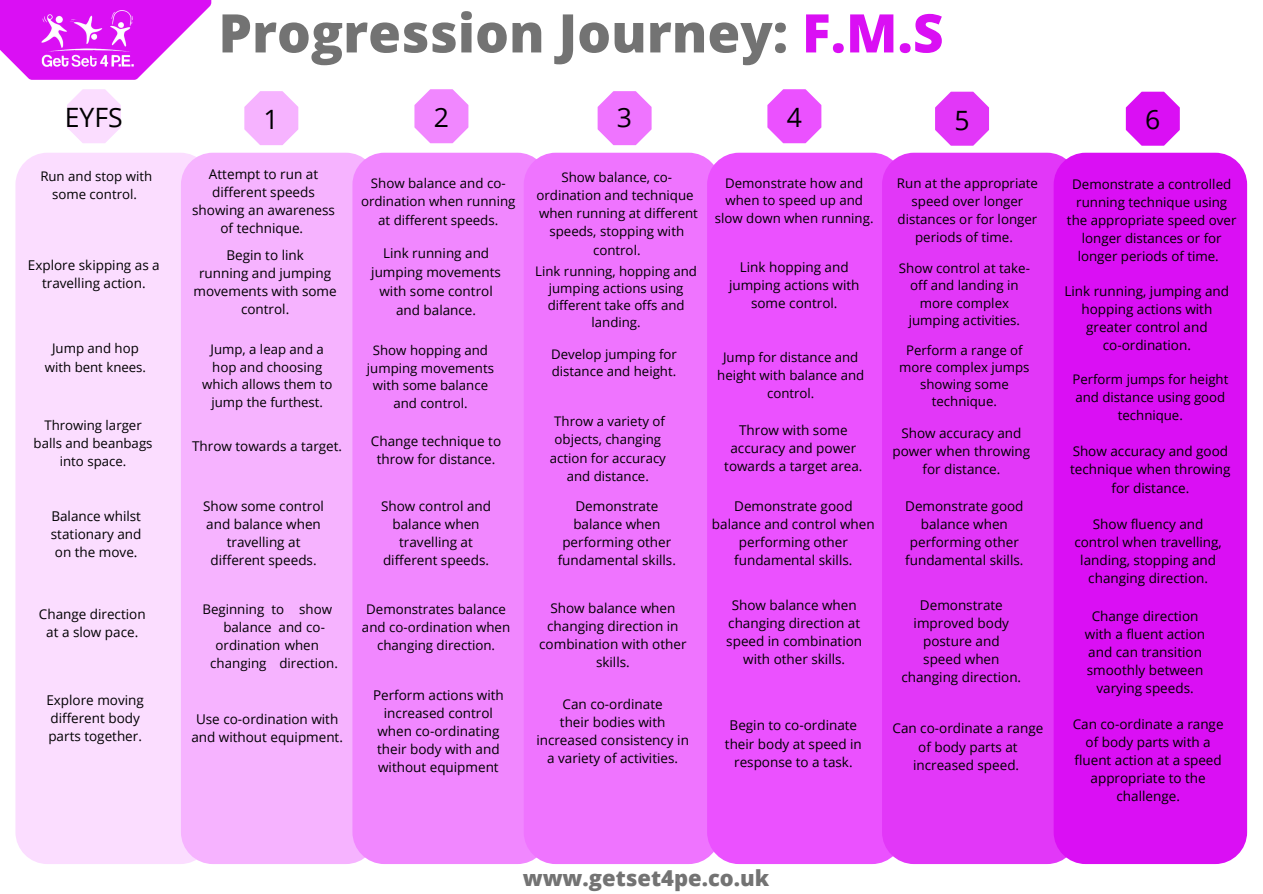
<style>
.page{position:relative;width:1263px;height:894px;background:#fff}
.page>*{position:absolute;margin:0;border:0;box-sizing:border-box;transform-origin:0 0}
.t1{font:800 53.25px "Open Sans";color:#737373}
.t2{font:26.55px "Open Sans";color:#000}
.t3{font:800 21.9px "Open Sans";color:#737373}
.t4{font:13.5px/18px "Open Sans";color:#000;text-align:center}
.t5{font:13.35px/18px "Open Sans";color:#000;text-align:center}
.t6{font:13.2px/17.4px "Open Sans";color:#000;text-align:center}
.s1{color:#da0ff4}
</style>
<div class="page">
<svg style="left:67px;top:89px;width:54px;height:54px"></svg>
<svg style="left:244px;top:91px;width:54px;height:54px"></svg>
<svg style="left:415px;top:89px;width:53px;height:54px"></svg>
<svg style="left:598px;top:91px;width:54px;height:54px"></svg>
<svg style="left:767px;top:89px;width:54px;height:54px"></svg>
<svg style="left:935px;top:92px;width:54px;height:54px"></svg>
<svg style="left:1126px;top:92px;width:54px;height:54px"></svg>
<div style="left:15px;top:153px;width:197px;height:710px;background:#fbddff;border-radius:32px"></div>
<div style="left:181px;top:153px;width:197px;height:710px;background:#f6b3ff;border-radius:32px"></div>
<div style="left:352px;top:153px;width:197px;height:710px;background:#f187ff;border-radius:32px"></div>
<div style="left:524px;top:153px;width:197px;height:710px;background:#ef74ff;border-radius:32px"></div>
<div style="left:707px;top:153px;width:197px;height:710px;background:#eb51ff;border-radius:32px"></div>
<div style="left:882px;top:153px;width:197px;height:710px;background:#e237f8;border-radius:32px"></div>
<div style="left:1054px;top:153px;width:193px;height:710px;background:#da0ff4;border-radius:32px"></div>
<svg style="left:0;top:0;width:211px;height:80px"></svg>
<img style="left:33px;top:7px;width:108px;height:66px">
<p class="t1" style="left:218px;top:-4px;width:727px">Progression Journey: <span class="s1">F.M.S</span></p>
<p class="t2" style="left:65px;top:98px;width:60px">EYFS</p>
<p class="t2" style="left:264px;top:100px;width:17px">1</p>
<p class="t2" style="left:434px;top:98px;width:17px">2</p>
<p class="t2" style="left:617px;top:98px;width:17px">3</p>
<p class="t2" style="left:787px;top:98px;width:17px">4</p>
<p class="t2" style="left:954px;top:101px;width:17px">5</p>
<p class="t2" style="left:1145px;top:100px;width:17px">6</p>
<p class="t6" style="left:40px;top:166px;width:113px;line-height:18px">Run and stop with some control.</p>
<p class="t4" style="left:28px;top:255px;width:133px">Explore skipping as a</p>
<p class="t4" style="left:42px;top:273px;width:105px">travelling action.</p>
<p class="t6" style="left:45px;top:339px;width:103px;line-height:18.3px">Jump and hop with bent knees.</p>
<p class="t6" style="left:34px;top:415px;width:120px;line-height:18.1px">Throwing larger balls and beanbags into space.</p>
<p class="t4" style="left:192px;top:165px;width:144px">Attempt to run at different speeds showing an awareness of technique.</p>
<p class="t5" style="left:361px;top:174px;width:156px">Show balance and co&shy;ordination when running at different speeds.</p>
<p class="t5" style="left:536px;top:167px;width:163px">Show balance, co&shy;ordination and technique when running at different speeds, stopping with control.</p>
<p class="t6" style="left:715px;top:174px;width:160px">Demonstrate how and when to speed up and slow down when running.</p>
<p class="t5" style="left:897px;top:173px;width:143px">Run at the appropriate speed over longer distances or for longer periods of time.</p>
<p class="t5" style="left:1067px;top:175px;width:171px">Demonstrate a controlled running technique using the appropriate speed over longer distances or for</p>
<p class="t4" style="left:371px;top:244px;width:131px;line-height:18.9px">Link running and jumping movements with some control and balance.</p>
<p class="t4" style="left:226px;top:245px;width:79px">Begin to link</p>
<p class="t5" style="left:1078px;top:247px;width:143px">longer periods of time.</p>
<p class="t4" style="left:199px;top:263px;width:133px">running and jumping</p>
<p class="t4" style="left:193px;top:281px;width:145px">movements with some control.</p>
<p class="t4" style="left:729px;top:257px;width:132px">Link hopping and jumping actions with some control.</p>
<p class="t5" style="left:899px;top:259px;width:133px;line-height:17.5px">Show control at take&shy;off and landing in more complex jumping activities.</p>
<p class="t6" style="left:535px;top:262px;width:163px;line-height:16.8px">Link running, hopping and jumping actions using different take offs and landing.</p>
<p class="t4" style="left:1064px;top:281px;width:166px">Link running, jumping and hopping actions with</p>
<p class="t4" style="left:1086px;top:317px;width:123px">greater control and</p>
<p class="t4" style="left:1103px;top:335px;width:90px">co-ordination.</p>
<p class="t6" style="left:202px;top:340px;width:132px">Jump, a leap and a hop and choosing which allows them to jump the furthest.</p>
<p class="t6" style="left:717px;top:348px;width:149px;line-height:17.9px">Jump for distance and height with balance and control.</p>
<p class="t6" style="left:899px;top:341px;width:132px;line-height:16.8px">Perform a range of more complex jumps showing some technique.</p>
<p class="t6" style="left:367px;top:341px;width:129px">Show hopping and jumping movements with some balance and control.</p>
<p class="t6" style="left:551px;top:345px;width:127px;text-align:left">Develop jumping for distance and height.</p>
<p class="t6" style="left:1072px;top:370px;width:158px;line-height:17.9px">Perform jumps for height and distance using good technique.</p>
<p class="t6" style="left:550px;top:412px;width:118px;line-height:18.1px">Throw a variety of objects, changing action for accuracy and distance.</p>
<p class="t4" style="left:892px;top:423px;width:139px">Show accuracy and power when throwing for distance.</p>
<p class="t4" style="left:724px;top:420px;width:140px">Throw with some accuracy and power towards a target area.</p>
<p class="t4" style="left:192px;top:436px;width:152px">Throw towards a target.</p>
<p class="t4" style="left:371px;top:431px;width:132px">Change technique to throw for distance.</p>
<p class="t4" style="left:1070px;top:441px;width:162px;line-height:18.8px">Show accuracy and good technique when throwing for distance.</p>
<p class="t4" style="left:51px;top:506px;width:92px;text-align:justify">Balance whilst stationary and on the move.</p>
<p class="t4" style="left:203px;top:497px;width:122px">Show some control and balance when travelling at different speeds.</p>
<p class="t4" style="left:381px;top:497px;width:112px">Show control and balance when travelling at different speeds.</p>
<p class="t4" style="left:905px;top:497px;width:120px">Demonstrate good</p>
<p class="t4" style="left:734px;top:497px;width:120px">Demonstrate good</p>
<p class="t4" style="left:712px;top:515px;width:164px">balance and control when performing other fundamental skills.</p>
<p class="t4" style="left:575px;top:497px;width:84px">Demonstrate</p>
<p class="t4" style="left:573px;top:515px;width:89px">balance when</p>
<p class="t4" style="left:562px;top:533px;width:110px">performing other</p>
<p class="t4" style="left:558px;top:551px;width:120px">fundamental skills.</p>
<p class="t4" style="left:921px;top:515px;width:89px">balance when</p>
<p class="t4" style="left:910px;top:533px;width:110px">performing other</p>
<p class="t4" style="left:905px;top:551px;width:120px">fundamental skills.</p>
<p class="t4" style="left:1093px;top:514px;width:112px">Show fluency and</p>
<p class="t4" style="left:1074px;top:532px;width:149px">control when travelling,</p>
<p class="t4" style="left:1080px;top:550px;width:137px">landing, stopping and</p>
<p class="t4" style="left:1088px;top:568px;width:121px">changing direction.</p>
<p class="t4" style="left:39px;top:605px;width:108px">Change direction at a slow pace.</p>
<p class="t4" style="left:46px;top:690px;width:99px">Explore moving</p>
<p class="t4" style="left:48px;top:708px;width:95px;text-align:left">different body parts together.</p>
<p class="t5" style="left:202px;top:599px;width:137px">Beginning to show balance and co&shy;ordination when changing direction.</p>
<p class="t4" style="left:191px;top:709px;width:153px">Use co-ordination with and without equipment.</p>
<p class="t5" style="left:362px;top:599px;width:150px">Demonstrates balance and co-ordination when changing direction.</p>
<p class="t4" style="left:539px;top:598px;width:149px">Show balance when changing direction in combination with other skills.</p>
<p class="t4" style="left:726px;top:595px;width:137px">Show balance when changing direction at speed in combination with other skills.</p>
<p class="t4" style="left:373px;top:685px;width:132px">Perform actions with increased control when co-ordinating their body with and without equipment</p>
<p class="t4" style="left:563px;top:694px;width:102px">Can co-ordinate</p>
<p class="t4" style="left:536px;top:712px;width:154px">their bodies with increased consistency in</p>
<p class="t4" style="left:547px;top:748px;width:132px">a variety of activities.</p>
<p class="t4" style="left:725px;top:715px;width:138px;line-height:18.5px">Begin to co-ordinate their body at speed in response to a task.</p>
<p class="t4" style="left:920px;top:595px;width:84px">Demonstrate</p>
<p class="t4" style="left:914px;top:613px;width:97px">improved body</p>
<p class="t4" style="left:923px;top:631px;width:78px">posture and</p>
<p class="t4" style="left:923px;top:649px;width:78px">speed when</p>
<p class="t4" style="left:901px;top:667px;width:121px">changing direction.</p>
<p class="t4" style="left:1092px;top:606px;width:108px">Change direction</p>
<p class="t4" style="left:1085px;top:624px;width:122px">with a fluent action</p>
<p class="t4" style="left:1088px;top:642px;width:115px">and can transition</p>
<p class="t4" style="left:1087px;top:660px;width:118px">smoothly between</p>
<p class="t4" style="left:1096px;top:678px;width:99px">varying speeds.</p>
<p class="t4" style="left:892px;top:718px;width:152px;line-height:18.5px">Can co-ordinate a range of body parts at increased speed.</p>
<p class="t4" style="left:1073px;top:714px;width:152px">Can co-ordinate a range</p>
<p class="t4" style="left:1086px;top:732px;width:127px">of body parts with a</p>
<p class="t4" style="left:1074px;top:750px;width:149px">fluent action at a speed appropriate to the challenge.</p>
<p class="t3" style="left:523px;top:862px;width:248px">www.getset4pe.co.uk</p>
</div>
